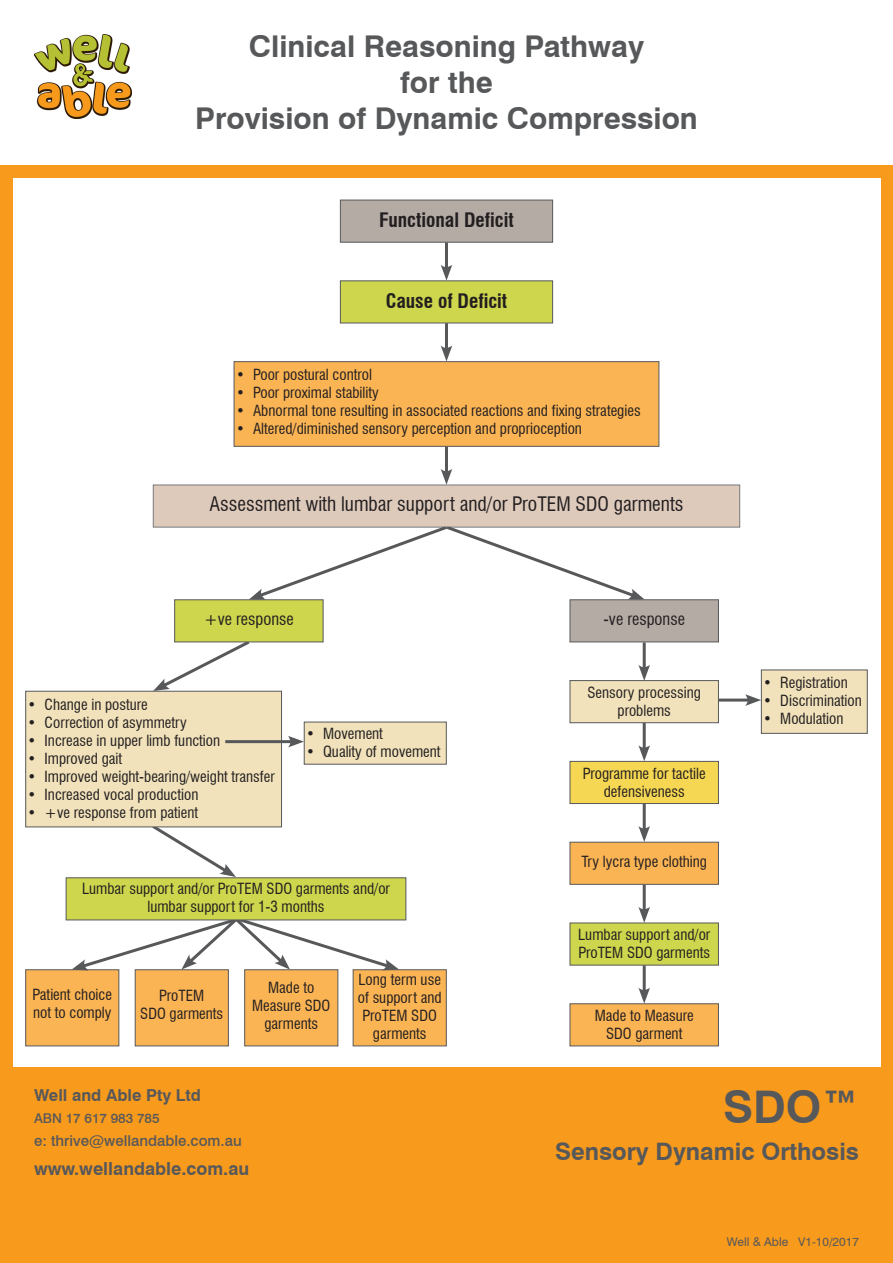
<style>
.page{position:relative;width:893px;height:1263px;background:#fff}
.page>*{position:absolute;margin:0;border:0;box-sizing:border-box;transform-origin:0 0}
.t1{font:700 45px "Swiss 721 BT";color:#57585a}
.t2{font:700 30px/36px "Swiss 721 BT";color:#57585a;text-align:center}
.t3{font:700 24px "Swiss 721 BT";color:#57585a}
.t4{font:condensed 19.5px "Swiss 721 BT";color:#231f20}
.t5{font:700 condensed 19.5px "Swiss 721 BT";color:#231f20}
.t6{font:700 18px "Swiss 721 BT";color:#57585a}
.t7{font:condensed 16.5px "Swiss 721 BT";color:#231f20}
.t8{font:700 16.5px "Swiss 721 BT";color:#57585a}
.t9{font:condensed 15px/18px "Swiss 721 BT";color:#231f20;text-align:center}
.t10{font:500 15px "Swiss 721 BT";color:#57585a}
.t11{font:500 13.5px "Swiss 721 BT";color:#57585a}
.t12{font:12px "Swiss 721 BT";color:#57585a}
</style>
<div class="page">
<div style="left:0;top:166px;width:893px;height:1097px;background:#f89a1c"></div>
<div style="left:13px;top:179px;width:867px;height:888px;background:#fff"></div>
<div style="left:353px;top:969px;width:93px;height:77px;background:#fbb454;border:1px solid #57585a"></div>
<div style="left:26px;top:969px;width:93px;height:77px;background:#fbb454"></div>
<div style="left:135px;top:969px;width:94px;height:77px;background:#fbb454;border:1px solid #57585a"></div>
<div style="left:244px;top:969px;width:94px;height:77px;background:#fbb454"></div>
<div style="left:570px;top:1003px;width:149px;height:43px;background:#fbb454;border:1px solid #57585a"></div>
<div style="left:761px;top:670px;width:106px;height:63px;background:#f1e2bb"></div>
<div style="left:304px;top:722px;width:142px;height:42px;background:#f1e2bb"></div>
<svg style="left:72px;top:920px;width:327px;height:50px"></svg>
<hr style="left:643px;top:723px;width:3px;height:28px;background:#57585a">
<svg style="left:638px;top:745px;width:12px;height:16px"></svg>
<svg style="left:149px;top:827px;width:87px;height:50px"></svg>
<div style="left:66px;top:878px;width:340px;height:42px;background:#cdd64c;border:1px solid #57585a"></div>
<div style="left:26px;top:691px;width:256px;height:136px;background:#f1e2bb;border:1px solid #57585a"></div>
<hr style="left:225px;top:740px;width:69px;height:3px;background:#57585a">
<svg style="left:288px;top:736px;width:16px;height:11px"></svg>
<svg style="left:153px;top:642px;width:100px;height:49px"></svg>
<div style="left:174px;top:600px;width:149px;height:42px;background:#cdd64c;border:1px solid #57585a"></div>
<svg style="left:249px;top:527px;width:396px;height:73px"></svg>
<div style="left:153px;top:485px;width:587px;height:42px;background:#ddcabb"></div>
<hr style="left:445px;top:446px;width:3px;height:28px;background:#57585a">
<svg style="left:441px;top:469px;width:11px;height:16px"></svg>
<div style="left:234px;top:361px;width:425px;height:85px;background:#fbb454;border:1px solid #57585a"></div>
<hr style="left:445px;top:323px;width:3px;height:28px;background:#57585a">
<svg style="left:441px;top:346px;width:11px;height:15px"></svg>
<div style="left:340px;top:281px;width:213px;height:42px;background:#cdd64c"></div>
<hr style="left:445px;top:242px;width:3px;height:28px;background:#57585a">
<svg style="left:441px;top:265px;width:11px;height:16px"></svg>
<div style="left:340px;top:200px;width:213px;height:42px;background:#b5aba5;border:1px solid #57585a"></div>
<hr style="left:643px;top:965px;width:3px;height:28px;background:#57585a">
<svg style="left:638px;top:987px;width:12px;height:16px"></svg>
<div style="left:570px;top:923px;width:149px;height:42px;background:#cdd64c"></div>
<hr style="left:643px;top:884px;width:3px;height:28px;background:#57585a">
<svg style="left:638px;top:907px;width:12px;height:16px"></svg>
<div style="left:570px;top:842px;width:149px;height:42px;background:#fbb454;border:1px solid #57585a"></div>
<hr style="left:643px;top:804px;width:3px;height:28px;background:#57585a">
<svg style="left:638px;top:826px;width:12px;height:16px"></svg>
<div style="left:570px;top:761px;width:149px;height:43px;background:#f6d753;border:1px solid #57585a"></div>
<hr style="left:719px;top:698px;width:32px;height:3px;background:#57585a">
<svg style="left:745px;top:694px;width:16px;height:12px"></svg>
<div style="left:570px;top:680px;width:149px;height:43px;background:#f1e2bb;border:1px solid #57585a"></div>
<hr style="left:643px;top:642px;width:3px;height:28px;background:#57585a">
<svg style="left:638px;top:665px;width:12px;height:16px"></svg>
<div style="left:570px;top:600px;width:149px;height:42px;background:#b5aba5;border:1px solid #57585a"></div>
<img style="left:34px;top:34px;width:97px;height:85px">
<h2 class="t2" style="left:195px;top:28px;width:504px">Clinical Reasoning Pathway<br>for the<br>Provision of Dynamic Compression</h2>
<h3 class="t5" style="left:379px;top:208px;width:136px">Functional Deficit</h3>
<h3 class="t5" style="left:386px;top:289px;width:123px">Cause of Deficit</h3>
<p class="t9" style="left:236px;top:366px;width:138px">• Poor postural control</p>
<p class="t9" style="left:236px;top:384px;width:144px">• Poor proximal stability</p>
<p class="t9" style="left:236px;top:402px;width:406px">• Abnormal tone resulting in associated reactions and fixing strategies</p>
<p class="t9" style="left:236px;top:420px;width:347px">• Altered/diminished sensory perception and proprioception</p>
<h3 class="t4" style="left:209px;top:492px;width:475px">Assessment with lumbar support and/or ProTEM SDO garments</h3>
<p class="t7" style="left:204px;top:609px;width:91px">+ve response</p>
<p class="t9" style="left:28px;top:695px;width:122px">• Change in posture</p>
<p class="t9" style="left:28px;top:713px;width:161px">• Correction of asymmetry</p>
<p class="t9" style="left:28px;top:731px;width:194px">• Increase in upper limb function</p>
<p class="t9" style="left:28px;top:749px;width:96px">• Improved gait</p>
<p class="t9" style="left:28px;top:767px;width:249px">• Improved weight-bearing/weight transfer</p>
<p class="t9" style="left:28px;top:785px;width:172px">• Increased vocal production</p>
<p class="t9" style="left:28px;top:803px;width:172px">• +ve response from patient</p>
<p class="t9" style="left:306px;top:724px;width:78px">• Movement</p>
<p class="t9" style="left:306px;top:742px;width:136px">• Quality of movement</p>
<p class="t9" style="left:82px;top:880px;width:309px">Lumbar support and/or ProTEM SDO garments and/or lumbar support for 1-3 months</p>
<p class="t9" style="left:32px;top:986px;width:81px;text-align:left">Patient choice not to comply</p>
<p class="t9" style="left:140px;top:987px;width:84px">ProTEM<br>SDO garments</p>
<p class="t9" style="left:252px;top:979px;width:80px">Made to<br>Measure SDO garments</p>
<p class="t9" style="left:358px;top:971px;width:85px">Long term use of support and<br>ProTEM SDO garments</p>
<p class="t8" style="left:34px;top:1085px;width:168px">Well and Able Pty Ltd</p>
<p class="t11" style="left:34px;top:1110px;width:127px">ABN 17 617 983 785</p>
<p class="t10" style="left:34px;top:1131px;width:209px">e: thrive@wellandable.com.au</p>
<p class="t6" style="left:34px;top:1157px;width:217px">www.wellandable.com.au</p>
<p class="t7" style="left:603px;top:609px;width:83px">-ve response</p>
<p class="t9" style="left:587px;top:683px;width:115px">Sensory processing problems</p>
<p class="t9" style="left:583px;top:765px;width:124px">Programme for tactile defensiveness</p>
<p class="t9" style="left:581px;top:852px;width:127px">Try lycra type clothing</p>
<p class="t9" style="left:578px;top:925px;width:134px;text-align:left">Lumbar support and/or<br>ProTEM SDO garments</p>
<p class="t9" style="left:595px;top:1006px;width:100px">Made to Measure<br>SDO garment</p>
<p class="t9" style="left:763px;top:673px;width:86px">• Registration</p>
<p class="t9" style="left:763px;top:691px;width:100px">• Discrimination</p>
<p class="t9" style="left:763px;top:709px;width:82px">• Modulation</p>
<h1 class="t1" style="left:723px;top:1079px;width:137px">SDO™</h1>
<h3 class="t3" style="left:555px;top:1137px;width:305px">Sensory Dynamic Orthosis</h3>
<p class="t12" style="left:727px;top:1234px;width:134px">Well &amp; Able V1-10/2017</p>
</div>
